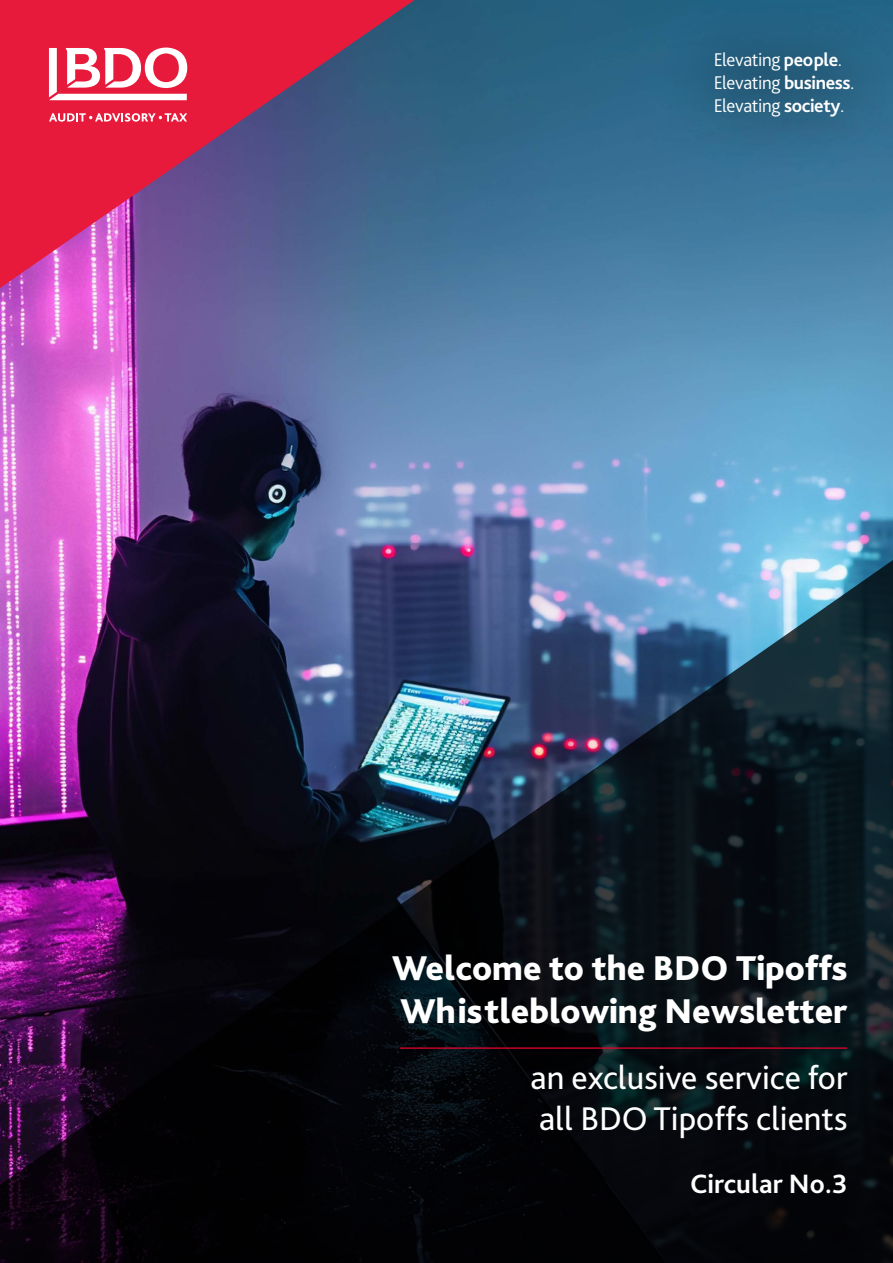
<style>
.page{position:relative;width:893px;height:1263px;background:#fff}
.page>*{position:absolute;margin:0;border:0;box-sizing:border-box;transform-origin:0 0}
.t1{font:800 36px/43.2px "Bliss Pro";color:#fff}
.t2{font:34.35px/41.2px "Bliss Pro";color:#fff}
.t3{font:700 27.75px "Bliss Pro";color:#fff}
.t4{font:300 19.2px/23.1px "Bliss Pro";letter-spacing:-.02em;color:#fff}
.s1{font-weight:700}
</style>
<div class="page">
<img style="left:0;top:0;width:893px;height:560px">
<img style="left:0;top:560px;width:893px;height:703px">
<svg style="left:0;top:0;width:414px;height:288px"></svg>
<svg style="left:49px;top:48px;width:138px;height:52px"></svg>
<svg style="left:49px;top:113px;width:138px;height:9px"></svg>
<div style="left:654px;top:0;width:239px;height:175px;background:#000;opacity:.18"></div>
<hr style="left:400px;top:1047px;width:447px;height:2px;background:#e4032e">
<p class="t4" style="left:714px;top:48px;width:142px">Elevating <span class="s1">people</span>.<br>Elevating <span class="s1">business</span>.<br>Elevating <span class="s1">society</span>.</p>
<h1 class="t1" style="left:392px;top:946px;width:457px">Welcome to the BDO Tipoffs<br>Whistleblowing Newsletter</h1>
<h2 class="t2" style="left:531px;top:1056px;width:318px">an exclusive service for all BDO Tipoffs clients</h2>
<h3 class="t3" style="left:690px;top:1166px;width:159px">Circular No.3</h3>
</div>
